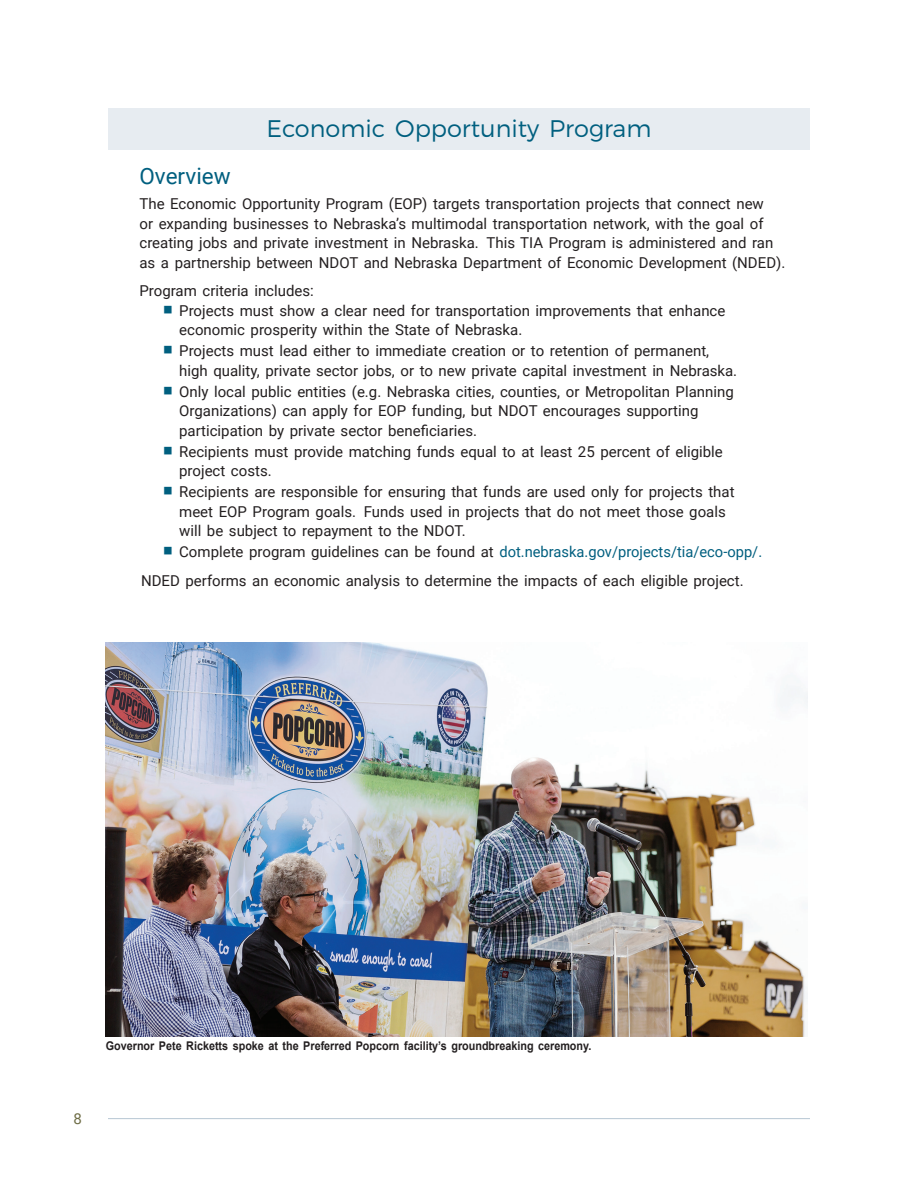
<style>
.page{position:relative;width:918px;height:1188px;background:#fff}
.page>*{position:absolute;margin:0;border:0;box-sizing:border-box;transform-origin:0 0}
.t1{font:300 24px "Montserrat";color:#005f7f}
.t2{font:22.5px "Roboto";color:#005f7f}
.t3{font:15px/19.5px "Roboto";color:#231f20}
.t4{font:15px "Roboto";color:#6e6d46}
.t5{font:700 12px "Arial";color:#231f20;scale:.9 1}
.s1{color:#005f7f}
</style>
<div class="page">
<div style="left:108px;top:108px;width:702px;height:42px;background:#e7ecf1"></div>
<hr style="left:108px;top:1118px;width:702px;height:1px;background:#b7c7d3">
<img style="left:106px;top:643px;width:702px;height:394px">
<h1 class="t1" style="left:266px;top:114px;width:387px">Economic Opportunity Program</h1>
<h2 class="t2" style="left:140px;top:160px;width:93px">Overview</h2>
<p class="t3" style="left:140px;top:194px;width:647px">The Economic Opportunity Program (EOP) targets transportation projects that connect new<br>or expanding businesses to Nebraska’s multimodal transportation network, with the goal of creating jobs and private investment in Nebraska. This TIA Program is administered and ran as a partnership between NDOT and Nebraska Department of Economic Development (NDED).</p>
<p class="t3" style="left:140px;top:281px;width:176px">Program criteria includes:</p>
<p class="t3" style="left:179px;top:300px;width:548px;text-indent:-17px"><span class="s1">▪</span> Projects must show a clear need for transportation improvements that enhance economic prosperity within the State of Nebraska.</p>
<p class="t3" style="left:179px;top:341px;width:560px;text-indent:-17px"><span class="s1">▪</span> Projects must lead either to immediate creation or to retention of permanent, high quality, private sector jobs, or to new private capital investment in Nebraska.</p>
<p class="t3" style="left:179px;top:381px;width:556px;text-indent:-17px"><span class="s1">▪</span> Only local public entities (e.g. Nebraska cities, counties, or Metropolitan Planning<br>Organizations) can apply for EOP funding, but NDOT encourages supporting participation by private sector beneficiaries.</p>
<p class="t3" style="left:179px;top:441px;width:545px;text-indent:-17px"><span class="s1">▪</span> Recipients must provide matching funds equal to at least 25 percent of eligible project costs.</p>
<p class="t3" style="left:179px;top:482px;width:557px;text-indent:-17px"><span class="s1">▪</span> Recipients are responsible for ensuring that funds are used only for projects that meet EOP Program goals. Funds used in projects that do not meet those goals will be subject to repayment to the NDOT.</p>
<p class="t3" style="left:141px;top:537px;width:623px;line-height:28.5px;text-indent:21px"><span class="s1">▪</span> Complete program guidelines can be found at <span class="s1">dot.nebraska.gov/projects/tia/eco-opp/.<br></span>NDED performs an economic analysis to determine the impacts of each eligible project.</p>
<p class="t4" style="left:74px;top:1108px;width:10px">8</p>
<p class="t5" style="left:106px;top:1038px;width:541px">Governor Pete Ricketts spoke at the Preferred Popcorn facility’s groundbreaking ceremony.</p>
</div>
